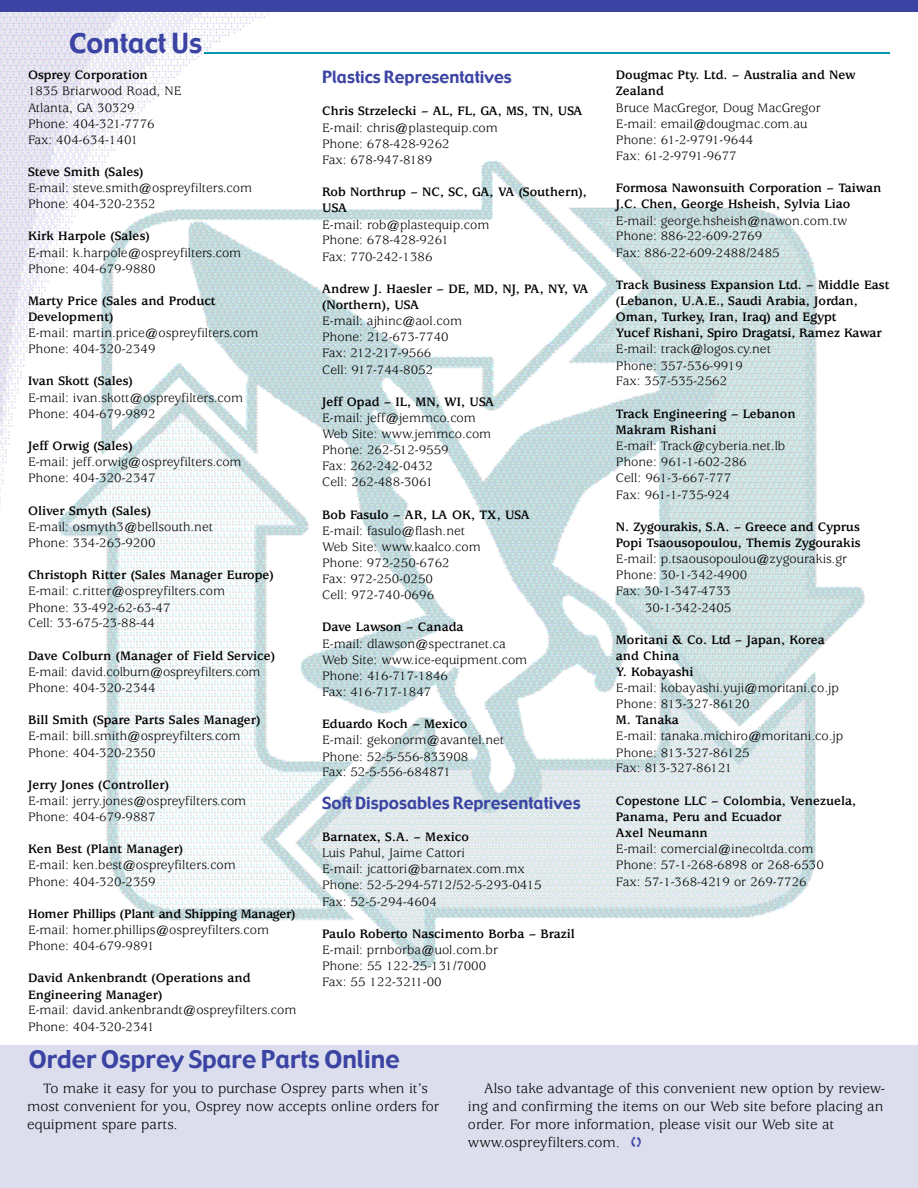
<style>
.page{position:relative;width:918px;height:1188px;background:#fff}
.page>*{position:absolute;margin:0;border:0;box-sizing:border-box;transform-origin:0 0}
.t1{font:27px "Gadget";color:#3b44a3}
.t2{font:24px "Gadget";color:#3b44a3}
.t3{font:16.5px "Gadget";color:#3b44a3}
.t4{font:15px/18px "Usherwood";color:#000}
.t5{font:13.5px/16px "Usherwood";color:#000}
.t6{font:700 13.5px/16.2px "Usherwood";color:#000}
.t7{font:700 13.5px "Usherwood";letter-spacing:-.02em;color:#000}
.s1{color:#3b44a3}
</style>
<div class="page">
<img style="left:300px;top:161px;width:510px;height:92px">
<img style="left:106px;top:253px;width:758px;height:714px">
<div style="left:0;top:1045px;width:918px;height:143px;background:#dcdeed"></div>
<img style="left:0;top:12px;width:300px;height:235px">
<img style="left:0;top:247px;width:300px;height:348px">
<div style="left:0;top:0;width:918px;height:12px;background:#3b44a3"></div>
<hr style="left:204px;top:52px;width:686px;height:2px;background:#0095ac">
<h1 class="t1" style="left:69px;top:26px;width:135px">Contact Us</h1>
<p class="t6" style="left:28px;top:68px;width:121px">Osprey Corporation</p>
<p class="t5" style="left:28px;top:84px;width:155px">1835 Briarwood Road, NE<br>Atlanta, GA 30329<br>Phone: 404-321-7776<br>Fax: 404-634-1401</p>
<p class="t6" style="left:28px;top:165px;width:117px">Steve Smith (Sales)</p>
<p class="t5" style="left:28px;top:181px;width:226px">E-mail: steve.smith@ospreyfilters.com<br>Phone: 404-320-2352</p>
<p class="t6" style="left:28px;top:229px;width:123px">Kirk Harpole (Sales)</p>
<p class="t5" style="left:28px;top:246px;width:215px">E-mail: k.harpole@ospreyfilters.com<br>Phone: 404-679-9880</p>
<p class="t6" style="left:28px;top:294px;width:189px">Marty Price (Sales and Product<br>Development)</p>
<p class="t5" style="left:28px;top:326px;width:232px">E-mail: martin.price@ospreyfilters.com<br>Phone: 404-320-2349</p>
<p class="t6" style="left:28px;top:374px;width:106px">Ivan Skott (Sales)</p>
<p class="t5" style="left:28px;top:391px;width:217px">E-mail: ivan.skott@ospreyfilters.com<br>Phone: 404-679-9892</p>
<p class="t6" style="left:28px;top:439px;width:106px">Jeff Orwig (Sales)</p>
<p class="t5" style="left:28px;top:455px;width:215px">E-mail: jeff.orwig@ospreyfilters.com<br>Phone: 404-320-2347</p>
<p class="t6" style="left:28px;top:504px;width:124px">Oliver Smyth (Sales)</p>
<p class="t5" style="left:28px;top:520px;width:186px">E-mail: osmyth3@bellsouth.net<br>Phone: 334-263-9200</p>
<p class="t6" style="left:28px;top:568px;width:247px">Christoph Ritter (Sales Manager Europe)</p>
<p class="t5" style="left:28px;top:584px;width:199px">E-mail: c.ritter@ospreyfilters.com<br>Phone: 33-492-62-63-47<br>Cell: 33-675-23-88-44</p>
<p class="t6" style="left:28px;top:649px;width:249px">Dave Colburn (Manager of Field Service)</p>
<p class="t5" style="left:28px;top:665px;width:234px">E-mail: dav id .c o lb u rn @ o s p rey filte rs.c o m<br>Phone: 404-320-2344</p>
<p class="t6" style="left:28px;top:713px;width:234px">Bill Smith (Spare Parts Sales Manager)</p>
<p class="t5" style="left:28px;top:729px;width:214px">E-mail: bill.smith@ospreyfilters.com<br>Phone: 404-320-2350</p>
<p class="t6" style="left:28px;top:778px;width:142px">Jerry Jones (Controller)</p>
<p class="t5" style="left:28px;top:794px;width:220px">E-mail: jerry.jones@ospreyfilters.com<br>Phone: 404-679-9887</p>
<p class="t6" style="left:28px;top:842px;width:157px">Ken Best (Plant Manager)</p>
<p class="t5" style="left:28px;top:858px;width:209px">E-mail: ken.best@ospreyfilters.com<br>Phone: 404-320-2359</p>
<p class="t7" style="left:28px;top:909px;width:269px">Homer Phillips (Plant and Shipping Manager)</p>
<p class="t5" style="left:28px;top:923px;width:242px">E-mail: homer.phillips@ospreyfilters.com<br>Phone: 404-679-9891</p>
<p class="t6" style="left:28px;top:971px;width:224px">David Ankenbrandt (Operations and<br>Engineering Manager)</p>
<p class="t5" style="left:28px;top:1003px;width:270px">E-mail: david.ankenbrandt@ospreyfilters.com<br>Phone: 404-320-2341</p>
<p class="t3" style="left:322px;top:67px;width:191px">Plastics Representatives</p>
<p class="t6" style="left:322px;top:104px;width:262px">Chris Strzelecki – AL, FL, GA, MS, TN, USA</p>
<p class="t5" style="left:322px;top:121px;width:177px">E-mail: chris@plastequip.com<br>Phone: 678-428-9262<br>Fax: 678-947-8189</p>
<p class="t6" style="left:322px;top:185px;width:266px">Rob Northrup – NC, SC, GA, VA (Southern),<br>USA</p>
<p class="t5" style="left:322px;top:218px;width:169px">E-mail: rob@plastequip.com<br>Phone: 678-428-9261<br>Fax: 770-242-1386</p>
<p class="t6" style="left:322px;top:282px;width:268px">Andrew J. Haesler – DE, MD, NJ, PA, NY, VA (Northern), USA</p>
<p class="t5" style="left:322px;top:314px;width:141px">E-mail: ajhinc@aol.com<br>Phone: 212-673-7740<br>Fax: 212-217-9566<br>Cell: 917-744-8052</p>
<p class="t6" style="left:322px;top:395px;width:174px">Jeff Opad – IL, MN, WI, USA</p>
<p class="t5" style="left:322px;top:411px;width:171px">E-mail: jeff@jemmco.com<br>Web Site: www.jemmco.com<br>Phone: 262-512-9559<br>Fax: 262-242-0432<br>Cell: 262-488-3061</p>
<p class="t6" style="left:322px;top:508px;width:209px">Bob Fasulo – AR, LA OK, TX, USA</p>
<p class="t5" style="left:322px;top:524px;width:160px">E-mail: fasulo@flash.net<br>Web Site: www.kaalco.com<br>Phone: 972-250-6762<br>Fax: 972-250-0250<br>Cell: 972-740-0696</p>
<p class="t6" style="left:322px;top:620px;width:143px">Dave Lawson – Canada</p>
<p class="t5" style="left:322px;top:637px;width:207px">E-mail: dlawson@spectranet.ca<br>Web Site: www.ice-equipment.com<br>Phone: 416-717-1846<br>Fax: 416-717-1847</p>
<p class="t6" style="left:322px;top:717px;width:147px">Eduardo Koch – Mexico</p>
<p class="t5" style="left:322px;top:733px;width:183px">E-mail: gekonorm@avantel.net<br>Phone: 52-5-556-833908<br>Fax: 52-5-556-684871</p>
<p class="t3" style="left:322px;top:792px;width:260px">Soft Disposables Representatives</p>
<p class="t6" style="left:322px;top:830px;width:148px">Barnatex, S.A. – Mexico</p>
<p class="t5" style="left:322px;top:846px;width:221px">Luis Pahul, Jaime Cattori<br>E-mail: jcattori@barnatex.com.mx<br>Phone: 52-5-294-5712/52-5-293-0415<br>Fax: 52-5-294-4604</p>
<p class="t6" style="left:322px;top:927px;width:254px">Paulo Roberto Nascimento Borba – Brazil</p>
<p class="t5" style="left:322px;top:943px;width:177px">E-mail: prnborba@uol.com.br<br>Phone: 55 122-25-131/7000<br>Fax: 55 122-3211-00</p>
<h2 class="t2" style="left:29px;top:1044px;width:372px">Order Osprey Spare Parts Online</h2>
<p class="t6" style="left:616px;top:68px;width:241px">Dougmac Pty. Ltd. – Australia and New<br>Zealand</p>
<p class="t5" style="left:616px;top:101px;width:206px">Bruce MacGregor, Doug MacGregor<br>E-mail: email@dougmac.com.au<br>Phone: 61-2-9791-9644<br>Fax: 61-2-9791-9677</p>
<p class="t6" style="left:616px;top:181px;width:267px">Formosa Nawonsuith Corporation – Taiwan<br>J.C. Chen, George Hsheish, Sylvia Liao</p>
<p class="t5" style="left:616px;top:214px;width:233px">E-mail: george.hsheish@nawon.com.tw<br>Phone: 886-22-609-2769<br>Fax: 886-22-609-2488/2485</p>
<p class="t6" style="left:616px;top:278px;width:275px">Track Business Expansion Ltd. – Middle East (Lebanon, U.A.E., Saudi Arabia, Jordan, Oman, Turkey, Iran, Iraq) and Egypt<br>Yucef Rishani, Spiro Dragatsi, Ramez Kawa r</p>
<p class="t5" style="left:616px;top:343px;width:156px">E-mail: track@logos.cy.net<br>Phone: 357-536-9919<br>Fax: 357-535-2562</p>
<p class="t6" style="left:616px;top:407px;width:181px">Track Engineering – Lebanon<br>Makram Rishani</p>
<p class="t5" style="left:616px;top:439px;width:171px">E-mail: Track@cyberia.net.lb<br>Phone: 961-1-602-286<br>Cell: 961-3-667-777<br>Fax: 961-1-735-924</p>
<p class="t6" style="left:616px;top:520px;width:246px">N. Zy g o u ra k is, S.A. – Greece and Cyprus<br>Popi Tsaousopoulou, Themis Zygourakis</p>
<p class="t5" style="left:616px;top:552px;width:233px">E-mail: p.tsaousopoulou@zygourakis.gr</p>
<p class="t5" style="left:616px;top:568px;width:133px">Phone: 30-1-342-4900</p>
<p class="t5" style="left:616px;top:584px;width:117px">Fax: 30-1-347-4733</p>
<p class="t5" style="left:645px;top:601px;width:88px">30-1-342-2405</p>
<p class="t6" style="left:616px;top:633px;width:211px">Moritani &amp; Co. Ltd – Japan, Korea and China<br>Y. Kobayashi</p>
<p class="t5" style="left:616px;top:681px;width:224px">E-mail: kobayashi.yuji@moritani.co.jp<br>Phone: 813-327-86120</p>
<p class="t6" style="left:616px;top:713px;width:64px">M. Tanaka</p>
<p class="t5" style="left:616px;top:730px;width:229px">E-mail: tanaka.michiro@moritani.co.jp<br>Phone: 813-327-86125<br>Fax: 813-327-86121</p>
<p class="t6" style="left:616px;top:794px;width:242px">Copestone LLC – Colombia, Venezuela,<br>Panama, Peru and Ecuador<br>Axel Neumann</p>
<p class="t5" style="left:616px;top:842px;width:210px">E-mail: comercial@inecoltda.com<br>Phone: 57-1-268-6898 or 268-6530<br>Fax: 57-1-368-4219 or 269-7726</p>
<p class="t4" style="left:27px;top:1080px;width:414px;text-indent:16px">To make it easy for you to purchase Osprey parts when it’s most convenient for you, Osprey now accepts online orders for equipment spare parts.</p>
<p class="t4" style="left:468px;top:1080px;width:419px;text-indent:16px">Also take advantage of this convenient new option by review&shy;ing and confirming the items on our Web site before placing an order. For more information, please visit our Web site at www.ospreyfilters.com. <span class="s1">❑</span></p>
</div>
